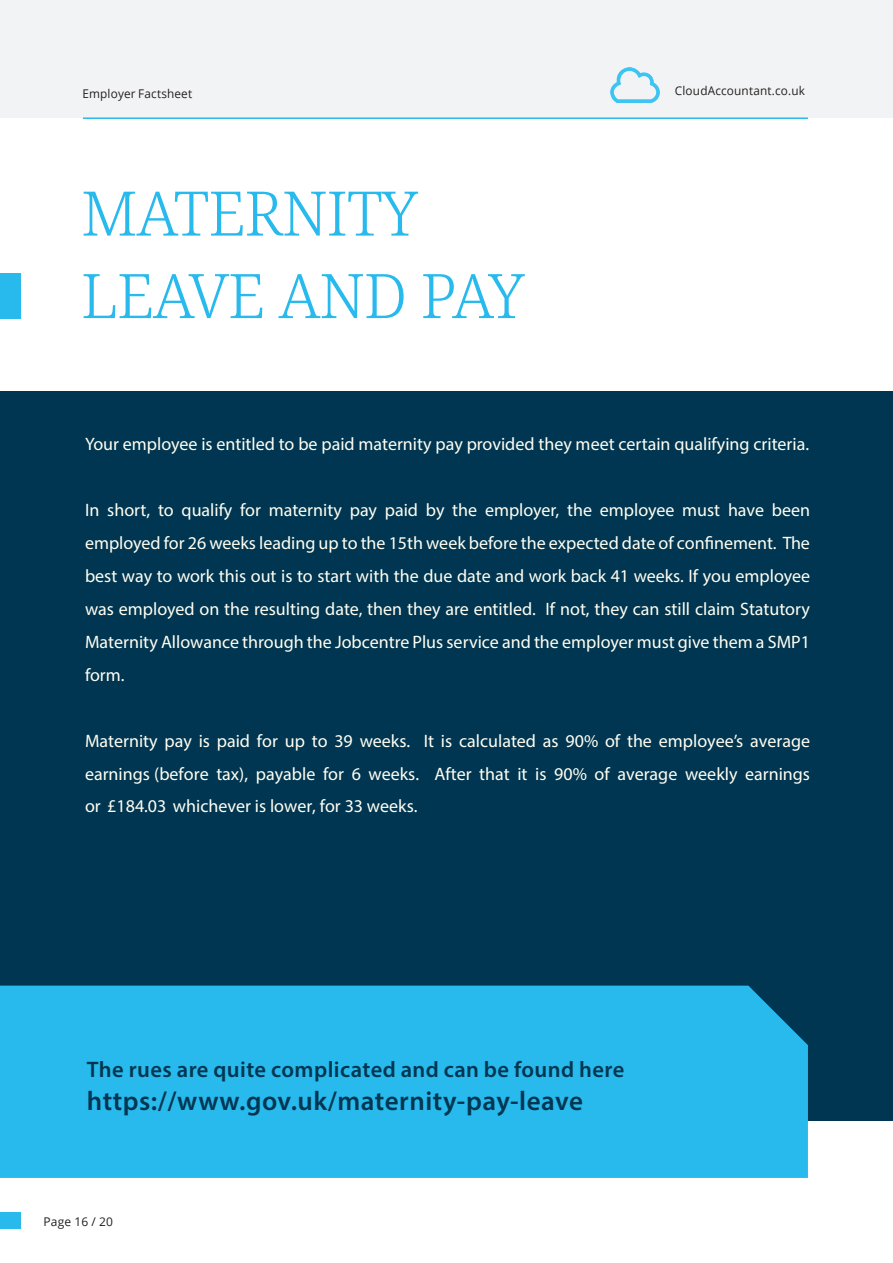
<style>
.page{position:relative;width:893px;height:1263px;background:#fff}
.page>*{position:absolute;margin:0;border:0;box-sizing:border-box;transform-origin:0 0}
.t1{font:300 61.5px/82.5px "Noto Serif";letter-spacing:-.02em;color:#28baed}
.t2{font:600 27px "Myriad Pro";letter-spacing:.02em;color:#003651}
.t3{font:600 22.5px "Myriad Pro";letter-spacing:.02em;color:#003651}
.t4{font:18px/33px "Myriad Pro";color:#fffef2;text-align:justify}
.t5{font:12px "Open Sans";letter-spacing:.015em;color:#231f20}
</style>
<div class="page">
<div style="left:0;top:0;width:893px;height:118px;background:#f2f3f4"></div>
<div style="left:0;top:392px;width:893px;height:729px;background:#003651"></div>
<div style="left:0;top:273px;width:20px;height:45px;background:#28baed"></div>
<div style="left:0;top:1212px;width:20px;height:17px;background:#28baed"></div>
<hr style="left:83px;top:117px;width:725px;height:2px;background:#28baed">
<img style="left:610px;top:67px;width:50px;height:36px">
<div style="left:0;top:986px;width:808px;height:192px;background:#28baed"></div>
<p class="t5" style="left:82px;top:85px;width:111px">Employer Factsheet</p>
<p class="t5" style="left:675px;top:82px;width:132px">CloudAccountant.co.uk</p>
<h1 class="t1" style="left:81px;top:174px;width:445px">MATERNITY<br>LEAVE AND PAY</h1>
<p class="t4" style="left:85px;top:427px;width:725px">Your employee is entitled to be paid maternity pay provided they meet certain qualifying criteria.</p>
<p class="t4" style="left:85px;top:493px;width:726px">In short, to qualify for maternity pay paid by the employer, the employee must have been employed for 26 weeks leading up to the 15th week before the expected date of confinement. The best way to work this out is to start with the due date and work back 41 weeks. If you employee was employed on the resulting date, then they are entitled. If not, they can still claim Statutory Maternity Allowance through the Jobcentre Plus service and the employer must give them a SMP1 form.</p>
<p class="t4" style="left:85px;top:724px;width:727px;line-height:32.5px">Maternity pay is paid for up to 39 weeks. It is calculated as 90% of the employee’s average earnings (before tax), payable for 6 weeks. After that it is 90% of average weekly earnings or £184.03 whichever is lower, for 33 weeks.</p>
<p class="t3" style="left:87px;top:1055px;width:539px">The rues are quite complicated and can be found here</p>
<h2 class="t2" style="left:87px;top:1084px;width:498px">https://www.gov.uk/maternity-pay-leave</h2>
<p class="t5" style="left:43px;top:1213px;width:71px">Page 16 / 20</p>
</div>
